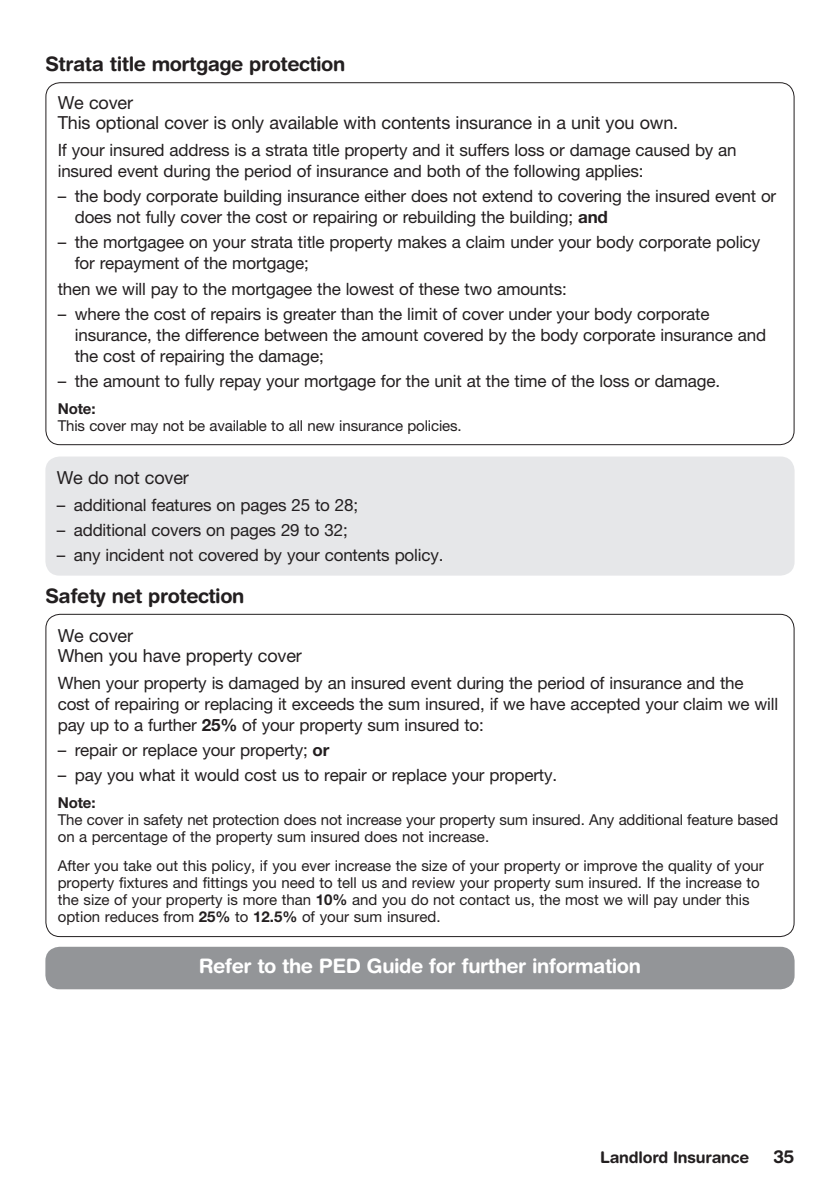
<style>
.page{position:relative;width:840px;height:1191px;background:#fff}
.page>*{position:absolute;margin:0;border:0;box-sizing:border-box;transform-origin:0 0}
.t1{font:700 20px "Helvetica Rounded LT Std";letter-spacing:-.025em;color:#231f20}
.t2{font:700 20px "Helvetica Rounded LT Std";letter-spacing:-.025em;color:#fff}
.t3{font:18px/20px "Helvetica Neue LT Std";letter-spacing:-.01em;color:#231f20}
.t4{font:700 18px "Helvetica Rounded LT Std";color:#231f20}
.t5{font:17px/21px "Helvetica Neue LT Std";letter-spacing:-.01em;color:#231f20}
.t6{font:700 16px "Helvetica Rounded LT Std";letter-spacing:-.01em;color:#231f20}
.t7{font:15px/17px "Helvetica Neue LT Std";color:#231f20}
.t8{font:700 15px "Helvetica Neue LT Std";letter-spacing:-.01em;color:#231f20}
.s1{font-weight:700}
</style>
<div class="page">
<div style="left:45px;top:456px;width:749px;height:119px;background:#e6e7e9;border-radius:14px"></div>
<div style="left:45px;top:946px;width:749px;height:43px;background:#939598;border-radius:14px"></div>
<p class="t1" style="left:45px;top:52px;width:301px">Strata title mortgage protection</p>
<p class="t3" style="left:58px;top:92px;width:621px">We cover<br>This optional cover is only available with contents insurance in a unit you own.</p>
<p class="t5" style="left:58px;top:139px;width:680px">If your insured address is a strata title property and it suffers loss or damage caused by an insured event during the period of insurance and both of the following applies:</p>
<p class="t5" style="left:75px;top:185px;width:702px;text-indent:-17px">– the body corporate building insurance either does not extend to covering the insured event or does not fully cover the cost or repairing or rebuilding the building; <span class="s1">and</span></p>
<p class="t5" style="left:75px;top:231px;width:686px;text-indent:-17px">– the mortgagee on your strata title property makes a claim under your body corporate policy for repayment of the mortgage;</p>
<p class="t5" style="left:58px;top:278px;width:510px">then we will pay to the mortgagee the lowest of these two amounts:</p>
<p class="t5" style="left:75px;top:303px;width:692px;text-indent:-17px">– where the cost of repairs is greater than the limit of cover under your body corporate insurance, the difference between the amount covered by the body corporate insurance and the cost of repairing the damage;</p>
<p class="t5" style="left:58px;top:370px;width:663px">– the amount to fully repay your mortgage for the unit at the time of the loss or damage.</p>
<p class="t8" style="left:58px;top:399px;width:39px">Note:</p>
<p class="t7" style="left:58px;top:417px;width:405px">This cover may not be available to all new insurance policies.</p>
<p class="t3" style="left:57px;top:467px;width:134px">We do not cover</p>
<p class="t5" style="left:57px;top:494px;width:303px">– additional features on pages 25 to 28;</p>
<p class="t5" style="left:57px;top:519px;width:292px">– additional covers on pages 29 to 32;</p>
<p class="t5" style="left:57px;top:544px;width:388px">– any incident not covered by your contents policy.</p>
<p class="t1" style="left:45px;top:583px;width:200px">Safety net protection</p>
<p class="t3" style="left:58px;top:625px;width:245px">We cover<br>When you have property cover</p>
<p class="t5" style="left:58px;top:672px;width:721px">When your property is damaged by an insured event during the period of insurance and the cost of repairing or replacing it exceeds the sum insured, if we have accepted your claim we will pay up to a further <span class="s1">25%</span> of your property sum insured to:</p>
<p class="t5" style="left:58px;top:739px;width:273px">– repair or replace your property; <span class="s1">or</span></p>
<p class="t5" style="left:58px;top:764px;width:500px">– pay you what it would cost us to repair or replace your property.</p>
<p class="t8" style="left:58px;top:793px;width:39px">Note:</p>
<p class="t7" style="left:58px;top:811px;width:721px">The cover in safety net protection does not increase your property sum insured. Any additional feature based on a percentage of the property sum insured does not increase.</p>
<p class="t7" style="left:58px;top:856px;width:707px">After you take out this policy, if you ever increase the size of your property or improve the quality of your property fixtures and fittings you need to tell us and review your property sum insured. If the increase to the size of your property is more than <span class="s1">10%</span> and you do not contact us, the most we will pay under this option reduces from <span class="s1">25%</span> to <span class="s1">12.5%</span> of your sum insured.</p>
<p class="t2" style="left:198px;top:954px;width:443px">Refer to the PED Guide for further information</p>
<p class="t6" style="left:599px;top:1147px;width:150px">Landlord Insurance</p>
<p class="t4" style="left:773px;top:1145px;width:23px">35</p>
</div>
